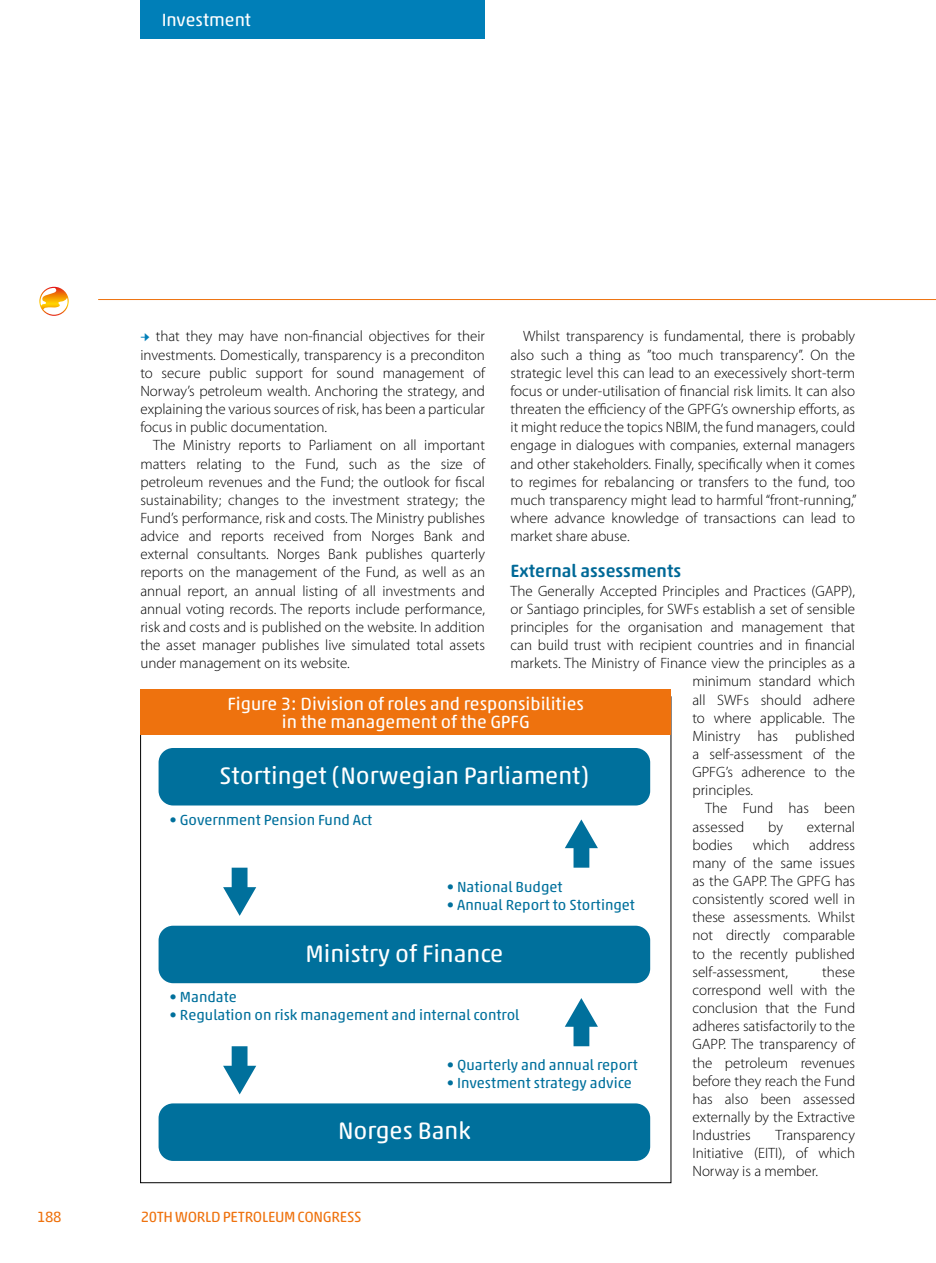
<style>
.page{position:relative;width:936px;height:1263px;background:#fff}
.page>*{position:absolute;margin:0;border:0;box-sizing:border-box;transform-origin:0 0}
.t1{font:24.3px "Akko Rounded Pro";color:#fff}
.t2{font:18px/18px "Akko Rounded Pro";color:#fff}
.t3{font:500 18px "Akko Rounded Pro";color:#006997}
.t4{font:300 15px/18.1px "Myriad Pro";color:#000;text-align:justify}
.t5{font:15px "Akko Rounded Pro";letter-spacing:-.015em;color:#ee720e}
.t6{font:14.85px "Akko Rounded Pro";color:#00709c}
.s1{font-family:"Minion Pro";font-weight:400;color:#007fb8}
</style>
<div class="page">
<svg style="left:39px;top:287px;width:30px;height:29px"></svg>
<hr style="left:98px;top:299px;width:837px;height:1px;background:#ee720e">
<div style="left:140px;top:0;width:345px;height:38px;background:#007fb8"></div>
<div style="left:158px;top:748px;width:492px;height:57px;background:#00709c;border-radius:15px"></div>
<div style="left:158px;top:926px;width:492px;height:57px;background:#00709c;border-radius:15px"></div>
<div style="left:158px;top:1103px;width:492px;height:58px;background:#00709c;border-radius:15px"></div>
<div style="left:232px;top:868px;width:15px;height:24px;background:#00709c"></div>
<svg style="left:223px;top:887px;width:33px;height:29px"></svg>
<div style="left:232px;top:1046px;width:15px;height:24px;background:#00709c"></div>
<svg style="left:223px;top:1066px;width:33px;height:28px"></svg>
<div style="left:573px;top:1022px;width:16px;height:24px;background:#00709c"></div>
<svg style="left:564px;top:998px;width:34px;height:29px"></svg>
<div style="left:573px;top:843px;width:16px;height:25px;background:#00709c"></div>
<svg style="left:565px;top:819px;width:33px;height:29px"></svg>
<div style="left:140px;top:689px;width:531px;height:46px;background:#ee720e"></div>
<p class="t2" style="left:162px;top:10px;width:91px">I nvestment</p>
<p class="t4" style="left:140px;top:327px;width:346px"><span class="s1">→</span> that they may have non-financial objectives for their investments. Domestically, transparency is a preconditon to secure public support for sound management of Norway’s petroleum wealth. Anchoring the strategy, and explaining the various sources of risk, has been a particular focus in public documentation.</p>
<p class="t4" style="left:140px;top:436px;width:346px;text-indent:13px">The Ministry reports to Parliament on all important matters relating to the Fund, such as the size of petroleum revenues and the Fund; the outlook for fiscal sustainability; changes to the investment strategy; the Fund’s performance, risk and costs. The Ministry publishes advice and reports received from Norges Bank and external consultants. Norges Bank publishes quarterly reports on the management of the Fund, as well as an annual report, an annual listing of all investments and annual voting records. The reports include performance, risk and costs and is published on the website. In addition the asset manager publishes live simulated total assets under management on its website.</p>
<p class="t4" style="left:510px;top:327px;width:347px;text-indent:13px">Whilst transparency is fundamental, there is probably also such a thing as ”too much transparency”. On the strategic level this can lead to an execessively short-term focus or under-utilisation of financial risk limits. It can also threaten the efficiency of the GPFG’s ownership efforts, as it might reduce the topics NBIM, the fund managers, could engage in dialogues with companies, external managers and other stakeholders. Finally, specifically when it comes to regimes for rebalancing or transfers to the fund, too much transparency might lead to harmful “front-running,” where advance knowledge of transactions can lead to market share abuse.</p>
<p class="t3" style="left:510px;top:560px;width:172px">External assessments</p>
<p class="t4" style="left:510px;top:581px;width:346px">The Generally Accepted Principles and Practices (GAPP),</p>
<p class="t4" style="left:510px;top:599px;width:346px">or Santiago principles, for SWFs establish a set of sensible</p>
<p class="t4" style="left:510px;top:618px;width:346px">principles for the organisation and management that</p>
<p class="t4" style="left:510px;top:636px;width:346px">can build trust with recipient countries and in financial</p>
<p class="t4" style="left:510px;top:654px;width:346px">markets. The Ministry of Finance view the principles as a</p>
<p class="t4" style="left:692px;top:672px;width:164px">minimum standard which</p>
<p class="t4" style="left:692px;top:690px;width:164px">all SWFs should adhere</p>
<p class="t4" style="left:692px;top:708px;width:164px">to where applicable. The</p>
<p class="t4" style="left:692px;top:727px;width:164px">Ministry has published</p>
<p class="t4" style="left:692px;top:745px;width:164px">a self-assessment of the</p>
<p class="t4" style="left:692px;top:763px;width:164px">GPFG’s adherence to the</p>
<p class="t4" style="left:692px;top:781px;width:62px">principles.</p>
<p class="t4" style="left:705px;top:799px;width:151px">The Fund has been</p>
<p class="t4" style="left:692px;top:817px;width:53px">assessed</p>
<p class="t4" style="left:768px;top:817px;width:16px">by</p>
<p class="t4" style="left:806px;top:817px;width:50px">external</p>
<p class="t4" style="left:692px;top:835px;width:42px">bodies</p>
<p class="t4" style="left:752px;top:835px;width:38px">which</p>
<p class="t2" style="left:282px;top:694px;width:303px;text-indent:-54px">Figure 3: Division of roles and responsibilities in the management of the GPFG</p>
<h1 class="t1" style="left:219px;top:761px;width:371px">Stortinget (Norwegian Parliament)</h1>
<p class="t6" style="left:169px;top:810px;width:204px">• Government Pension Fund Act</p>
<p class="t4" style="left:692px;top:835px;width:164px;text-indent:117px">address many of the same issues as the GAPP. The GPFG has consistently scored well in these assessments. Whilst not directly comparable to the recently published self-assessment,</p>
<p class="t6" style="left:447px;top:878px;width:117px">• National Budget</p>
<p class="t6" style="left:447px;top:895px;width:190px">• Annual Report to Stortinget</p>
<h1 class="t1" style="left:305px;top:939px;width:199px">Ministry of Finance</h1>
<p class="t4" style="left:692px;top:962px;width:164px;text-indent:130px">these correspond well with the conclusion that the Fund adheres satisfactorily to the GAPP. The transparency of the petroleum revenues before they reach the Fund has also been assessed externally by the Extractive Industries</p>
<p class="t6" style="left:169px;top:988px;width:69px">• Mandate</p>
<p class="t6" style="left:169px;top:1006px;width:351px">• Regulation on risk management and internal control</p>
<p class="t6" style="left:447px;top:1056px;width:192px">• Quarterly and annual report</p>
<p class="t6" style="left:447px;top:1074px;width:187px">• Investment strategy advice</p>
<h1 class="t1" style="left:338px;top:1116px;width:134px">Norges Bank</h1>
<p class="t4" style="left:692px;top:1126px;width:164px;text-indent:83px">Transparency Initiative (EITI), of which Norway is a member.</p>
<p class="t5" style="left:37px;top:1207px;width:26px">188</p>
<p class="t5" style="left:141px;top:1207px;width:222px">20th World PETROLEUM Con gress</p>
</div>
